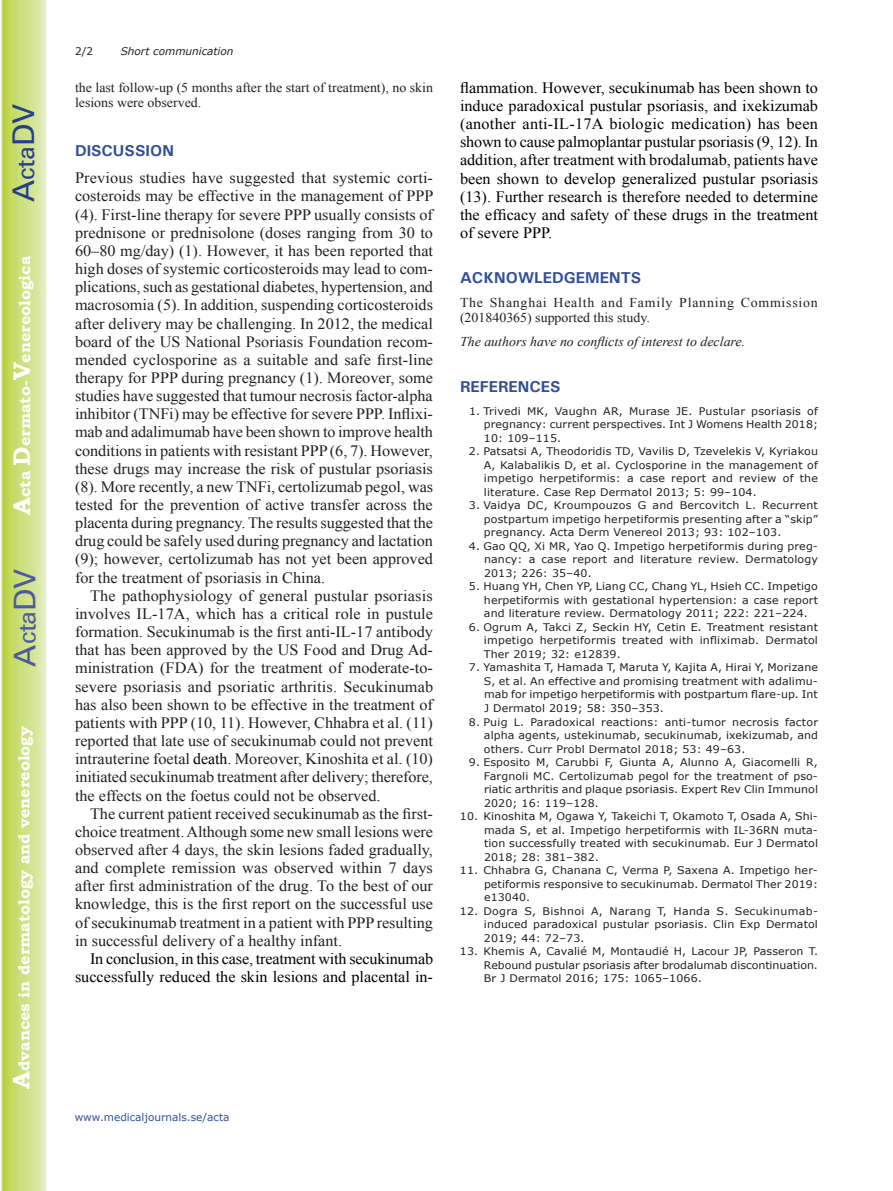
<style>
.page{position:relative;width:893px;height:1191px;background:#fff}
.page>*{position:absolute;margin:0;border:0;box-sizing:border-box;transform-origin:0 0}
.t1{font:30px "Univers";color:#4d5a9e}
.t2{font:30px "Univers";color:#253f8e}
.t3{font:15.75px/18.1px "Times New Roman";color:#231f20;text-align:justify}
.t4{font:15.75px/18px "Times New Roman";color:#000001;text-align:right}
.t5{font:700 15.75px "Bookman Old Style";color:#fff}
.t6{font:700 15.75px "Univers";color:#324f95}
.t7{font:13.5px/15.1px "Times New Roman";color:#231f20}
.t8{font:13.5px/15px "Times New Roman";letter-spacing:.055em;color:#231f20}
.t9{font:italic 13.5px "Times New Roman";color:#231f20}
.t10{font:10.5px/13.5px "Verdana";letter-spacing:.01em;color:#231f20;text-align:justify;scale:1.05 1}
.t11{font:10.5px "Verdana";color:#324f95}
.t12{font:italic 10.5px "Verdana";color:#231f20}
.t13{font:10.5px "Verdana";letter-spacing:.01em;color:#231f20}
.s1{font-size:24px}
.s2{color:#000001}
</style>
<div class="page">
<svg style="left:1px;top:0;width:45px;height:1191px;background:#cfe084"></svg>
<h1 class="t2" style="left:6px;top:202px;width:100px;rotate:-90deg">A<span class="s1">cta</span>DV</h1>
<p class="t5" style="left:15px;top:515px;width:260px;rotate:-90deg"><span class="s1">A</span>cta <span class="s1">D</span>ermato-<span class="s1">V</span>enereologica</p>
<h1 class="t1" style="left:7px;top:666px;width:100px;rotate:-90deg">A<span class="s1">cta</span>DV</h1>
<p class="t5" style="left:15px;top:1088px;width:364px;rotate:-90deg"><span class="s1">A</span>dvances in dermatology and venereology</p>
<p class="t13" style="left:75px;top:44px;width:20px">2/2</p>
<p class="t12" style="left:121px;top:44px;width:114px">Short communication</p>
<p class="t7" style="left:75px;top:80px;width:360px">the last follow-up (5 months after the start of treatment), no skin lesions were observed.</p>
<p class="t6" style="left:75px;top:141px;width:100px">DISCUSSION</p>
<p class="t3" style="left:75px;top:169px;width:360px">Previous studies have suggested that systemic corti&shy;costeroids may be effective in the management of PPP (4). First-line therapy for severe PPP usually consists of prednisone or prednisolone (doses ranging from 30 to 60–80 mg/day) (1). However, it has been reported that high doses of systemic corticosteroids may lead to com&shy;plications, such as gestational diabetes, hypertension, and macrosomia (5). In addition, suspending corticosteroids after delivery may be challenging. In 2012, the medical board of the US National Psoriasis Foundation recom&shy;mended cyclosporine as a suitable and safe first-line therapy for PPP during pregnancy (1). Moreover, some studies have suggested that tumour necrosis factor-alpha inhibitor (TNFi) may be effective for severe PPP. Inflixi&shy;mab and adalimumab have been shown to improve health conditions in patients with resistant PPP (6, 7). However, these drugs may increase the risk of pustular psoriasis (8). More recently, a new TNFi, certolizumab pegol, was tested for the prevention of active transfer across the placenta during pregnancy. The results suggested that the drug could be safely used during pregnancy and lactation (9); however, certolizumab has not yet been approved for the treatment of psoriasis in China.</p>
<p class="t3" style="left:75px;top:586px;width:360px;text-indent:15px">The pathophysiology of general pustular psoriasis involves IL-17A, which has a critical role in pustule formation. Secukinumab is the first anti-IL-17 antibody that has been approved by the US Food and Drug Ad&shy;ministration (FDA) for the treatment of moderate-to&shy;severe psoriasis and psoriatic arthritis. Secukinumab has also been shown to be effective in the treatment of patients with PPP (10, 11). However, Chhabra et al. (11) reported that late use of secukinumab could not prevent intrauterine foetal <span class="s2">death</span>. Moreover, Kinoshita et al. (10) initiated secukinumab treatment after delivery; therefore, the effects on the foetus could not be observed.</p>
<p class="t3" style="left:75px;top:804px;width:360px;text-indent:15px">The current patient received secukinumab as the first&shy;choice treatment. Although some new small lesions were observed after 4 days, the skin lesions faded gradually, and complete remission was observed within 7 days after first administration of the drug. To the best of our knowledge, this is the first report on the successful use of secukinumab treatment in a patient with PPP resulting in successful delivery of a healthy infant.</p>
<p class="t4" style="left:75px;top:949px;width:360px">In conclusion, in this case, treatment with secukinumab successfully reduced the skin lesions and placental in-</p>
<p class="t4" style="left:460px;top:79px;width:360px;text-align:justify">flammation. However, secukinumab has been shown to induce paradoxical pustular psoriasis, and ixekizumab (another anti-IL-17A biologic medication) has been shown to cause palmoplantar pustular psoriasis (9, 12). In addition, after treatment with brodalumab, patients have been shown to develop generalized pustular psoriasis (13). Further research is therefore needed to determine the efficacy and safety of these drugs in the treatment of severe PPP.</p>
<p class="t6" style="left:460px;top:268px;width:183px">ACKNOWLEDGEMENTS</p>
<p class="t8" style="left:460px;top:295px;width:359px">The Shanghai Health and Family Planning Commission (201840365) supported this study.</p>
<p class="t9" style="left:460px;top:333px;width:287px">The authors have no conflicts of interest to declare.</p>
<p class="t6" style="left:460px;top:377px;width:102px">REFERENCES</p>
<p class="t10" style="left:484px;top:404px;width:320px;text-indent:-15px">1. Trivedi MK, Vaughn AR, Murase JE. Pustular psoriasis of pregnancy: current perspectives. Int J Womens Health 2018; 10: 109–115.</p>
<p class="t10" style="left:484px;top:445px;width:320px;text-indent:-15px">2. Patsatsi A, Theodoridis TD, Vavilis D, Tzevelekis V, Kyriakou A, Kalabalikis D, et al. Cyclosporine in the management of impetigo herpetiformis: a case report and review of the literature. Case Rep Dermatol 2013; 5: 99–104.</p>
<p class="t10" style="left:484px;top:499px;width:320px;text-indent:-15px">3. Vaidya DC, Kroumpouzos G and Bercovitch L. Recurrent postpartum impetigo herpetiformis presenting after a “skip” pregnancy. Acta Derm Venereol 2013; 93: 102–103.</p>
<p class="t10" style="left:484px;top:539px;width:320px;text-indent:-15px">4. Gao QQ, Xi MR, Yao Q. Impetigo herpetiformis during preg&shy;nancy: a case report and literature review. Dermatology 2013; 226: 35–40.</p>
<p class="t10" style="left:484px;top:580px;width:320px;text-indent:-15px">5. Huang YH, Chen YP, Liang CC, Chang YL, Hsieh CC. Impetigo herpetiformis with gestational hypertension: a case report and literature review. Dermatology 2011; 222: 221–224.</p>
<p class="t10" style="left:484px;top:620px;width:320px;text-indent:-15px">6. Ogrum A, Takci Z, Seckin HY, Cetin E. Treatment resistant impetigo herpetiformis treated with infliximab. Dermatol Ther 2019; 32: e12839.</p>
<p class="t10" style="left:484px;top:661px;width:320px;text-indent:-15px">7. Yamashita T, Hamada T, Maruta Y, Kajita A, Hirai Y, Morizane S, et al. An effective and promising treatment with adalimu&shy;mab for impetigo herpetiformis with postpartum flare-up. Int J Dermatol 2019; 58: 350–353.</p>
<p class="t10" style="left:484px;top:715px;width:320px;text-indent:-15px">8. Puig L. Paradoxical reactions: anti-tumor necrosis factor alpha agents, ustekinumab, secukinumab, ixekizumab, and others. Curr Probl Dermatol 2018; 53: 49–63.</p>
<p class="t10" style="left:484px;top:755px;width:320px;text-indent:-15px">9. Esposito M, Carubbi F, Giunta A, Alunno A, Giacomelli R, Fargnoli MC. Certolizumab pegol for the treatment of pso&shy;riatic arthritis and plaque psoriasis. Expert Rev Clin Immunol 2020; 16: 119–128.</p>
<p class="t10" style="left:484px;top:809px;width:320px;text-indent:-24px">10. Kinoshita M, Ogawa Y, Takeichi T, Okamoto T, Osada A, Shi&shy;mada S, et al. Impetigo herpetiformis with IL-36RN muta&shy;tion successfully treated with secukinumab. Eur J Dermatol 2018; 28: 381–382.</p>
<p class="t10" style="left:484px;top:863px;width:320px;text-indent:-24px">11. Chhabra G, Chanana C, Verma P, Saxena A. Impetigo her&shy;petiformis responsive to secukinumab. Dermatol Ther 2019: e13040.</p>
<p class="t10" style="left:484px;top:904px;width:320px;text-indent:-24px">12. Dogra S, Bishnoi A, Narang T, Handa S. Secukinumab&shy;induced paradoxical pustular psoriasis. Clin Exp Dermatol 2019; 44: 72–73.</p>
<p class="t10" style="left:484px;top:944px;width:320px;text-indent:-24px">13. Khemis A, Cavalié M, Montaudié H, Lacour JP, Passeron T.<br>Rebound pustular psoriasis after brodalumab discontinuation.<br>Br J Dermatol 2016; 175: 1065–1066.</p>
<p class="t11" style="left:75px;top:1110px;width:156px">www.medicaljournals.se/acta</p>
</div>
